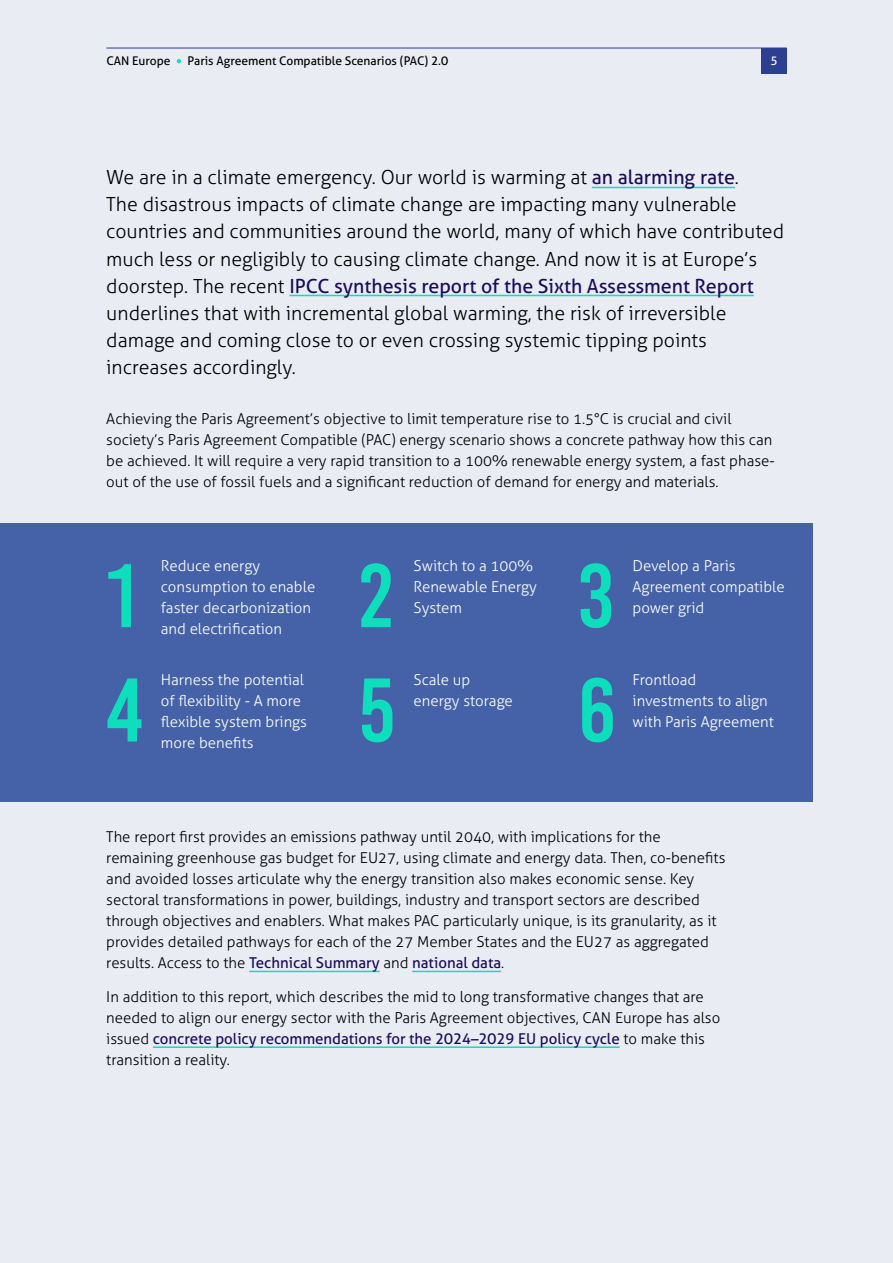
<style>
.page{position:relative;width:893px;height:1263px;background:#eaecf4}
.page>*{position:absolute;margin:0;border:0;box-sizing:border-box;transform-origin:0 0}
.t1{font:90px/114.3px "Bebas Kai";color:#0fdebd}
.t2{font:300 19.5px/27px "Aller";color:#000}
.t3{font:300 15px/21px "Aller";color:#000}
.t4{font:300 15px/21px "Aller";color:#fff}
.t5{font:12px "Aller";color:#000}
.t6{font:12px "Aller";color:#fff}
.s1{font-weight:400;color:#1b0c5a}
</style>
<div class="page">
<div style="left:762px;top:48px;width:25px;height:25px;background:#2d3f90"></div>
<hr style="left:106px;top:48px;width:681px;height:1px;background:#2d3f90">
<svg style="left:177px;top:59px;width:4px;height:4px"></svg>
<hr style="left:592px;top:187px;width:143px;height:1px;background:#0fdebd">
<hr style="left:289px;top:295px;width:465px;height:1px;background:#0fdebd">
<hr style="left:249px;top:971px;width:131px;height:1px;background:#0fdebd">
<hr style="left:412px;top:971px;width:89px;height:1px;background:#0fdebd">
<hr style="left:153px;top:1046px;width:467px;height:2px;background:#0fdebd">
<div style="left:0;top:523px;width:812px;height:278px;background:#4562a9"></div>
<p class="t5" style="left:106px;top:53px;width:66px">CAN Europe</p>
<p class="t5" style="left:188px;top:53px;width:262px">Paris Agreement Compatible Scenarios (PAC) 2.0</p>
<p class="t6" style="left:770px;top:53px;width:9px">5</p>
<p class="t2" style="left:106px;top:164px;width:679px">We are in a climate emergency. Our world is warming at <span class="s1">an alarming rate</span>.<br>The disastrous impacts of climate change are impacting many vulnerable countries and communities around the world, many of which have contributed much less or negligibly to causing climate change. And now it is at Europe’s doorstep. The recent <span class="s1">IPCC synthesis report of the Sixth Assessment Report </span>underlines that with incremental global warming, the risk of irreversible damage and coming close to or even crossing systemic tipping points increases accordingly.</p>
<p class="t3" style="left:106px;top:408px;width:670px">Achieving the Paris Agreement’s objective to limit temperature rise to 1.5°C is crucial and civil society’s Paris Agreement Compatible (PAC) energy scenario shows a concrete pathway how this can be achieved. It will require a very rapid transition to a 100% renewable energy system, a fast phase&shy;out of the use of fossil fuels and a significant reduction of demand for energy and materials.</p>
<p class="t4" style="left:161px;top:555px;width:156px">Reduce energy consumption to enable faster decarbonization and electrification</p>
<p class="t4" style="left:414px;top:555px;width:125px">Switch to a 100%<br>Renewable Energy<br>System</p>
<h1 class="t1" style="left:106px;top:539px;width:38px">1<br>4</h1>
<h1 class="t1" style="left:359px;top:539px;width:38px">2<br>5</h1>
<h1 class="t1" style="left:578px;top:539px;width:40px">3<br>6</h1>
<p class="t4" style="left:414px;top:669px;width:101px">Scale up energy storage</p>
<p class="t4" style="left:161px;top:669px;width:148px">Harness the potential of flexibility - A more flexible system brings more benefits</p>
<p class="t4" style="left:633px;top:555px;width:154px">Develop a Paris<br>Agreement compatible power grid</p>
<p class="t4" style="left:633px;top:669px;width:143px">Frontload investments to align with Paris Agreement</p>
<p class="t3" style="left:106px;top:827px;width:621px">The report first provides an emissions pathway until 2040, with implications for the remaining greenhouse gas budget for EU27, using climate and energy data. Then, co-benefits and avoided losses articulate why the energy transition also makes economic sense. Key sectoral transformations in power, buildings, industry and transport sectors are described through objectives and enablers. What makes PAC particularly unique, is its granularity, as it provides detailed pathways for each of the 27 Member States and the EU27 as aggregated results. Access to the <span class="s1">Technical Summary</span> and <span class="s1">national data</span>.</p>
<p class="t3" style="left:106px;top:986px;width:615px">In addition to this report, which describes the mid to long transformative changes that are needed to align our energy sector with the Paris Agreement objectives, CAN Europe has also issued <span class="s1">concrete policy recommendations for the 2024–2029 EU policy cycle</span> to make this transition a reality.</p>
</div>
